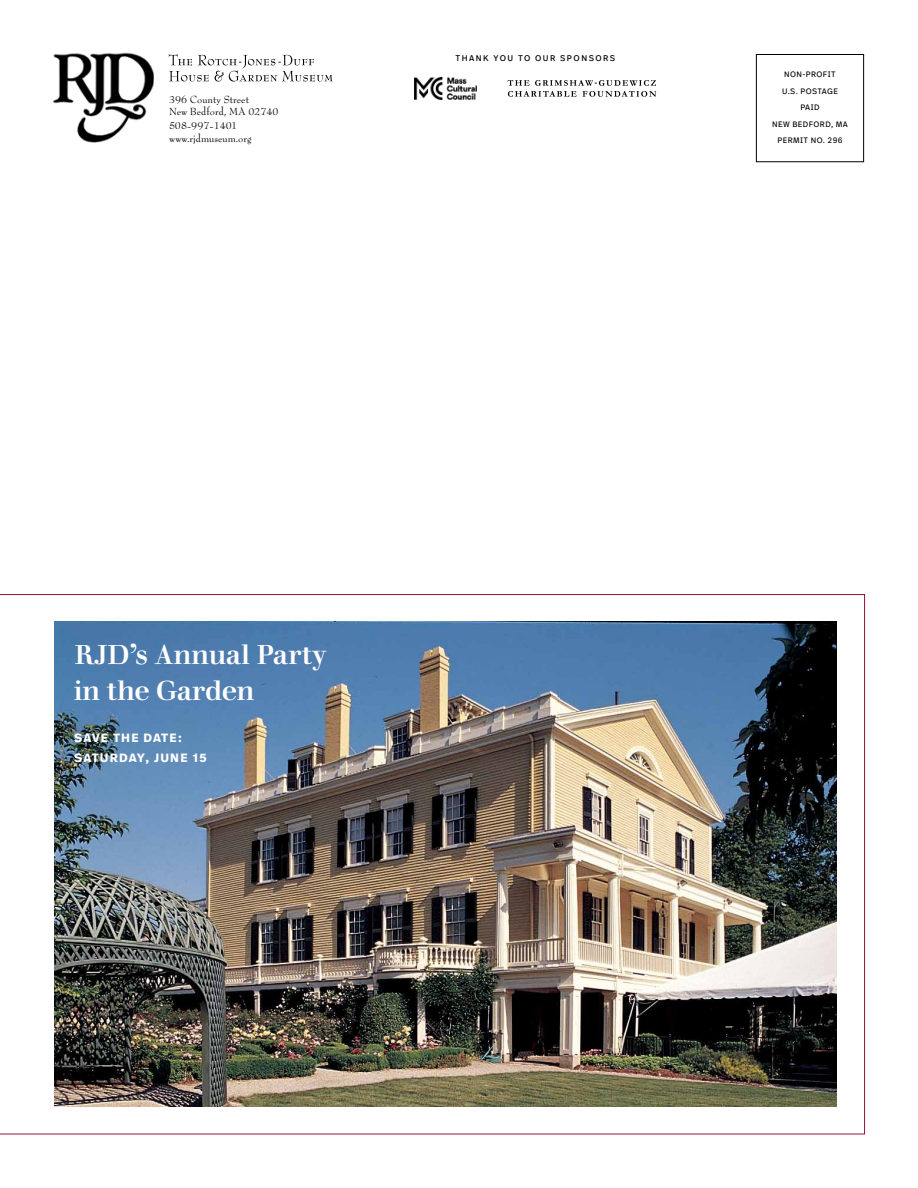
<style>
.page{position:relative;width:918px;height:1188px;background:#fff}
.page>*{position:absolute;margin:0;border:0;box-sizing:border-box;transform-origin:0 0}
.t1{font:500 27px/36px "Walbaum 18 pt";color:#fff}
.t2{font:700 12px/19.5px "Real Text Pro";letter-spacing:.1em;color:#fff}
.t3{font:11.25px/12.8px "Bernhard Modern Std";color:#000}
.t4{font:10.8px "Bernhard Modern Std";color:#000}
.t5{font:8.25px "Real Text Pro";letter-spacing:.175em;color:#000}
.t6{font:7.8px/16.5px "Real Text Pro";letter-spacing:.05em;color:#000;text-align:center}
.s1{font-size:10.8px}
</style>
<div class="page">
<svg style="left:0;top:594px;width:865px;height:540px"></svg>
<img style="left:54px;top:621px;width:783px;height:486px">
<div style="left:756px;top:54px;width:108px;height:108px;border:1px solid #000"></div>
<img style="left:53px;top:52px;width:100px;height:90px">
<svg style="left:507px;top:80px;width:149px;height:17px"></svg>
<img style="left:415px;top:77px;width:62px;height:23px">
<svg style="left:169px;top:54px;width:164px;height:28px"></svg>
<h3 class="t3" style="left:169px;top:93px;width:111px"><span class="s1">396</span> County Street<br>New Bedford, MA <span class="s1">02740</span></h3>
<h3 class="t4" style="left:169px;top:120px;width:69px">508-997-1401</h3>
<h3 class="t3" style="left:169px;top:132px;width:84px">www.rjdmuseum.org</h3>
<p class="t5" style="left:456px;top:52px;width:161px">THANK YOU TO OUR SPONSORS</p>
<p class="t6" style="left:772px;top:66px;width:77px">NON-PROFIT<br>U.S. POSTAGE<br>PAID<br>NEW BEDFORD, MA<br>PERMIT NO. 296</p>
<h1 class="t1" style="left:74px;top:635px;width:254px">RJD’s Annual Party in the Garden</h1>
<h2 class="t2" style="left:74px;top:728px;width:134px">SAVE THE DATE:<br>SATURDAY, JUNE 15</h2>
</div>
